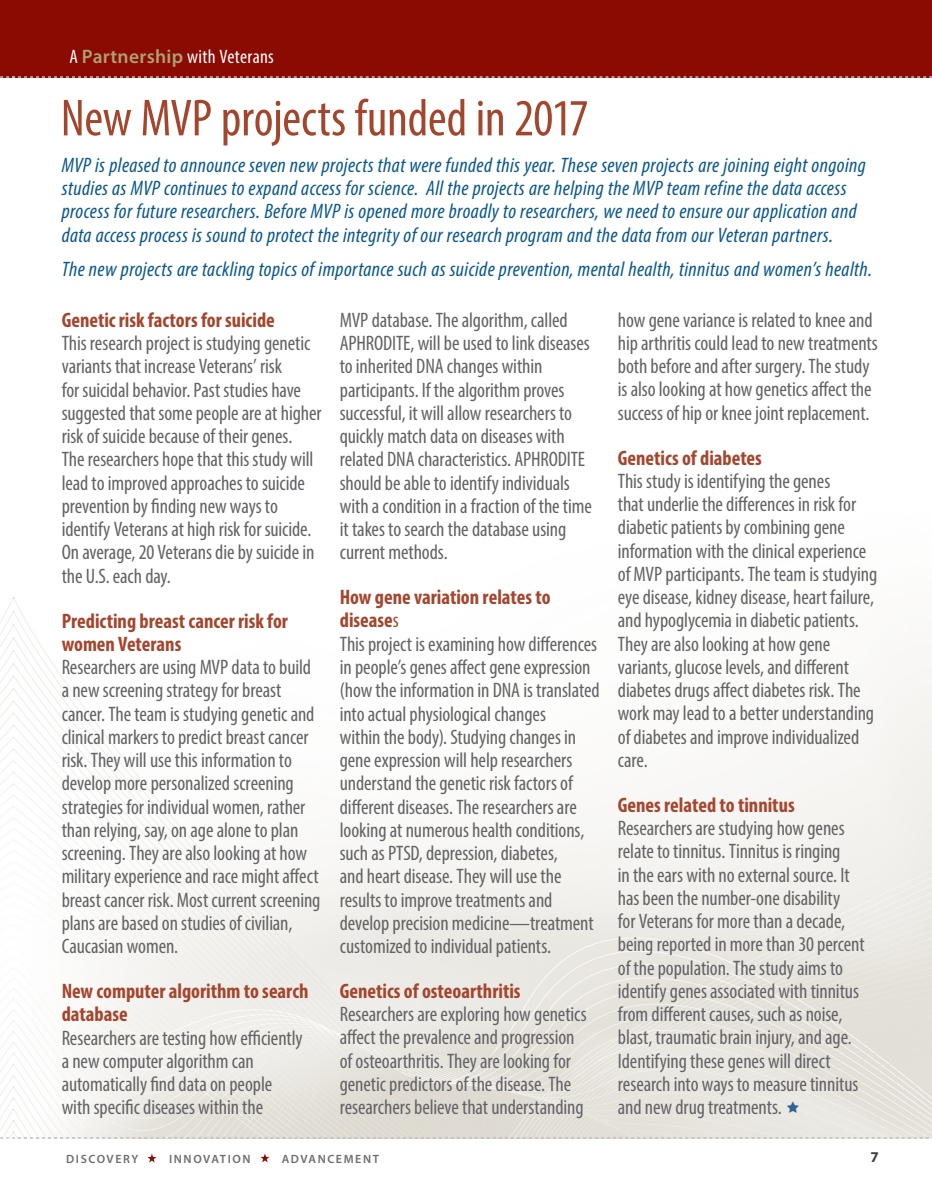
<style>
.page{position:relative;width:932px;height:1202px;background:#fff}
.page>*{position:absolute;margin:0;border:0;box-sizing:border-box;transform-origin:0 0}
.t1{font:condensed 52.5px "Myriad Pro";letter-spacing:-.005em;color:#a4462e}
.t2{font:condensed 21px/23.2px "Myriad Pro";letter-spacing:-.005em;color:#636366}
.t3{font:italic condensed 21px/23.2px "Myriad Pro";letter-spacing:.02em;color:#0a578d}
.t4{font:700 condensed 21px/23.2px "Myriad Pro";color:#a4462e}
.t5{font:condensed 19.5px "Myriad Pro";letter-spacing:.015em;color:#fff}
.t6{font:700 15px "Myriad Pro";color:#3e3e3f}
.t7{font:600 12px "Myriad Pro";letter-spacing:.13em;color:#6c6d70}
.s1{font-weight:600;font-stretch:normal;color:#aba174}
.s2{font-weight:700;color:#a4462e}
.s3{color:#a4462e}
</style>
<div class="page">
<img style="left:0;top:597px;width:932px;height:540px">
<div style="left:0;top:0;width:14px;height:78px;background:#8b0a02"></div>
<div style="left:14px;top:0;width:918px;height:78px;background:#8b0a02"></div>
<svg style="left:147px;top:1154px;width:9px;height:8px"></svg>
<svg style="left:260px;top:1153px;width:9px;height:9px"></svg>
<svg style="left:0;top:1137px;width:932px;height:1px"></svg>
<svg style="left:0;top:76px;width:932px;height:2px"></svg>
<svg style="left:787px;top:1101px;width:12px;height:12px"></svg>
<p class="t5" style="left:69px;top:45px;width:206px">A <span class="s1">Partnership</span> with Veterans</p>
<h1 class="t1" style="left:61px;top:86px;width:529px">New MVP projects funded in 2017</h1>
<p class="t3" style="left:62px;top:153px;width:805px">MVP is pleased to announce seven new projects that were funded this year. These seven projects are joining eight ongoing studies as MVP continues to expand access for science. All the projects are helping the MVP team refine the data access process for future researchers. Before MVP is opened more broadly to researchers, we need to ensure our application and data access process is sound to protect the integrity of our research program and the data from our Veteran partners.</p>
<p class="t3" style="left:62px;top:257px;width:812px">The new projects are tackling topics of importance such as suicide prevention, mental health, tinnitus and women’s health.</p>
<p class="t4" style="left:62px;top:308px;width:215px">Genetic risk factors for suicide</p>
<p class="t2" style="left:62px;top:331px;width:261px">This research project is studying genetic variants that increase Veterans’ risk<br>for suicidal behavior. Past studies have suggested that some people are at higher risk of suicide because of their genes.<br>The researchers hope that this study will lead to improved approaches to suicide prevention by finding new ways to identify Veterans at high risk for suicide.<br>On average, 20 Veterans die by suicide in the U.S. each day.</p>
<p class="t4" style="left:62px;top:608px;width:228px">Predicting breast cancer risk for women Veterans</p>
<p class="t2" style="left:62px;top:655px;width:260px">Researchers are using MVP data to build a new screening strategy for breast cancer. The team is studying genetic and clinical markers to predict breast cancer risk. They will use this information to develop more personalized screening strategies for individual women, rather than relying, say, on age alone to plan screening. They are also looking at how military experience and race might affect breast cancer risk. Most current screening plans are based on studies of civilian, Caucasian women.</p>
<p class="t4" style="left:62px;top:979px;width:248px">New computer algorithm to search database</p>
<p class="t2" style="left:62px;top:1025px;width:242px">Researchers are testing how efficiently a new computer algorithm can automatically find data on people with specific diseases within the</p>
<p class="t2" style="left:340px;top:308px;width:254px">MVP database. The algorithm, called APHRODITE, will be used to link diseases to inherited DNA changes within participants. If the algorithm proves successful, it will allow researchers to quickly match data on diseases with related DNA characteristics. APHRODITE should be able to identify individuals with a condition in a fraction of the time it takes to search the database using current methods.</p>
<p class="t2" style="left:340px;top:585px;width:261px"><span class="s2">How gene variation relates to disease</span><span class="s3">s<br></span>This project is examining how differences in people’s genes affect gene expression (how the information in DNA is translated into actual physiological changes<br>within the body). Studying changes in gene expression will help researchers understand the genetic risk factors of different diseases. The researchers are looking at numerous health conditions, such as PTSD, depression, diabetes,<br>and heart disease. They will use the results to improve treatments and develop precision medicine—treatment customized to individual patients.</p>
<p class="t4" style="left:340px;top:978px;width:182px">Genetics of osteoarthritis</p>
<p class="t2" style="left:340px;top:1002px;width:248px">Researchers are exploring how genetics affect the prevalence and progression of osteoarthritis. They are looking for genetic predictors of the disease. The researchers believe that understanding</p>
<p class="t2" style="left:618px;top:308px;width:261px">how gene variance is related to knee and hip arthritis could lead to new treatments both before and after surgery. The study is also looking at how genetics affect the success of hip or knee joint replacement.</p>
<p class="t4" style="left:618px;top:445px;width:145px">Genetics of diabetes</p>
<p class="t2" style="left:618px;top:469px;width:261px">This study is identifying the genes<br>that underlie the differences in risk for diabetic patients by combining gene information with the clinical experience of MVP participants. The team is studying eye disease, kidney disease, heart failure, and hypoglycemia in diabetic patients.<br>They are also looking at how gene variants, glucose levels, and different diabetes drugs affect diabetes risk. The work may lead to a better understanding of diabetes and improve individualized care.</p>
<p class="t4" style="left:618px;top:792px;width:178px">Genes related to tinnitus</p>
<p class="t2" style="left:618px;top:816px;width:248px">Researchers are studying how genes relate to tinnitus. Tinnitus is ringing<br>in the ears with no external source. It has been the number-one disability<br>for Veterans for more than a decade, being reported in more than 30 percent of the population. The study aims to identify genes associated with tinnitus from different causes, such as noise, blast, traumatic brain injury, and age.<br>Identifying these genes will direct research into ways to measure tinnitus and new drug treatments.</p>
<p class="t7" style="left:66px;top:1150px;width:74px">DISCOVERY</p>
<p class="t7" style="left:169px;top:1150px;width:83px">INNOVATION</p>
<p class="t7" style="left:282px;top:1150px;width:99px">ADVANCEMENT</p>
<p class="t6" style="left:870px;top:1147px;width:10px">7</p>
</div>
